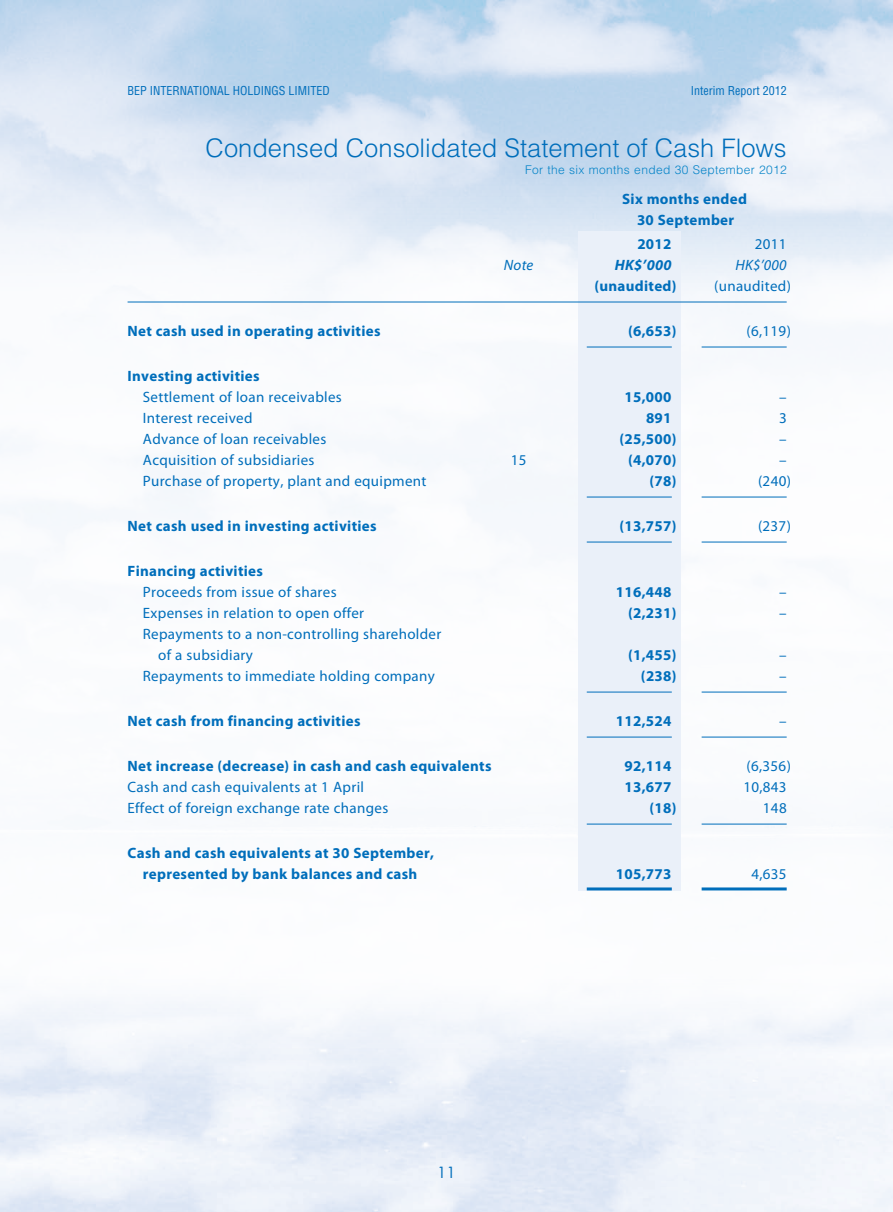
<style>
.page{position:relative;width:893px;height:1212px;background:#fff}
.page>*{position:absolute;margin:0;border:0;box-sizing:border-box;transform-origin:0 0}
.t1{font:300 25.5px "Helvetica LT Std";color:#006ebb}
.t2{font:15px/21px "Myriad Pro";letter-spacing:.02em;color:#006ebb}
.t3{font:700 15px/21px "Myriad Pro";letter-spacing:.02em;color:#006ebb;text-align:center}
.t4{font:italic 15px "Myriad Pro";letter-spacing:.02em;color:#006ebb}
.t5{font:italic 700 15px "Myriad Pro";color:#006ebb}
.t6{font:15px "Futura Std";color:#006ebb}
.t7{font:condensed 12px "Helvetica LT Std";color:#006ebb}
.t8{font:300 12px "Helvetica LT Std";letter-spacing:.03em;color:#0684c8}
</style>
<div class="page">
<div style="left:578px;top:232px;width:102px;height:659px;background:#eaf0f9"></div>
<hr style="left:128px;top:302px;width:659px;height:1px;background:#006ebb">
<hr style="left:587px;top:347px;width:85px;height:1px;background:#006ebb">
<hr style="left:702px;top:347px;width:85px;height:1px;background:#006ebb">
<hr style="left:587px;top:497px;width:85px;height:1px;background:#006ebb">
<hr style="left:702px;top:497px;width:85px;height:1px;background:#006ebb">
<hr style="left:587px;top:542px;width:85px;height:1px;background:#006ebb">
<hr style="left:702px;top:542px;width:85px;height:1px;background:#006ebb">
<hr style="left:587px;top:692px;width:85px;height:1px;background:#006ebb">
<hr style="left:702px;top:692px;width:85px;height:1px;background:#006ebb">
<hr style="left:587px;top:737px;width:85px;height:1px;background:#006ebb">
<hr style="left:702px;top:737px;width:85px;height:1px;background:#006ebb">
<hr style="left:587px;top:824px;width:85px;height:1px;background:#006ebb">
<hr style="left:702px;top:824px;width:85px;height:1px;background:#006ebb">
<hr style="left:587px;top:887px;width:85px;height:3px;background:#006ebb">
<hr style="left:702px;top:887px;width:85px;height:3px;background:#006ebb">
<p class="t7" style="left:128px;top:83px;width:204px">BEP INTERNATIONAL HOLDINGS LIMITED</p>
<p class="t7" style="left:691px;top:83px;width:97px">Interim Report 2012</p>
<h1 class="t1" style="left:206px;top:132px;width:583px">Condensed Consolidated Statement of Cash Flows</h1>
<p class="t8" style="left:525px;top:162px;width:263px">For the six months ended 30 September 2012</p>
<p class="t3" style="left:622px;top:188px;width:126px">Six months ended<br>30 September</p>
<p class="t3" style="left:637px;top:233px;width:36px">2012</p>
<p class="t2" style="left:755px;top:233px;width:33px">2011</p>
<p class="t4" style="left:504px;top:256px;width:31px">Note</p>
<p class="t5" style="left:615px;top:255px;width:58px">HK$’000</p>
<p class="t4" style="left:735px;top:256px;width:53px">HK$’000</p>
<p class="t3" style="left:594px;top:275px;width:84px">(unaudited)</p>
<p class="t2" style="left:714px;top:275px;width:78px">(unaudited)</p>
<p class="t3" style="left:128px;top:320px;width:254px">Net cash used in operating activities</p>
<p class="t3" style="left:628px;top:320px;width:50px">(6,653)</p>
<p class="t2" style="left:747px;top:320px;width:46px">(6,119)</p>
<p class="t3" style="left:128px;top:365px;width:134px">Investing activities</p>
<p class="t2" style="left:143px;top:386px;width:200px">Settlement of loan receivables</p>
<p class="t3" style="left:624px;top:386px;width:49px">15,000</p>
<p class="t2" style="left:779px;top:386px;width:9px">–</p>
<p class="t2" style="left:143px;top:407px;width:111px">Interest received</p>
<p class="t3" style="left:646px;top:407px;width:27px">891</p>
<p class="t2" style="left:779px;top:407px;width:9px">3</p>
<p class="t2" style="left:143px;top:428px;width:185px">Advance of loan receivables</p>
<p class="t3" style="left:619px;top:428px;width:59px">(25,500)</p>
<p class="t2" style="left:779px;top:428px;width:9px">–</p>
<p class="t2" style="left:143px;top:449px;width:173px">Acquisition of subsidiaries</p>
<p class="t2" style="left:511px;top:449px;width:17px">15</p>
<p class="t3" style="left:628px;top:449px;width:50px">(4,070)</p>
<p class="t2" style="left:779px;top:449px;width:9px">–</p>
<p class="t2" style="left:143px;top:470px;width:285px">Purchase of property, plant and equipment</p>
<p class="t3" style="left:650px;top:470px;width:28px">(78)</p>
<p class="t2" style="left:758px;top:470px;width:34px">(240)</p>
<p class="t3" style="left:128px;top:515px;width:251px">Net cash used in investing activities</p>
<p class="t3" style="left:619px;top:515px;width:59px">(13,757)</p>
<p class="t2" style="left:758px;top:515px;width:34px">(237)</p>
<p class="t3" style="left:128px;top:560px;width:137px">Financing activities</p>
<p class="t2" style="left:143px;top:581px;width:195px">Proceeds from issue of shares</p>
<p class="t3" style="left:616px;top:581px;width:57px">116,448</p>
<p class="t2" style="left:779px;top:581px;width:9px">–</p>
<p class="t2" style="left:143px;top:602px;width:223px">Expenses in relation to open offer</p>
<p class="t3" style="left:628px;top:602px;width:50px">(2,231)</p>
<p class="t2" style="left:779px;top:602px;width:9px">–</p>
<p class="t2" style="left:158px;top:623px;width:285px;text-indent:-15px">Repayments to a non-controlling shareholder of a subsidiary</p>
<p class="t3" style="left:628px;top:644px;width:50px">(1,455)</p>
<p class="t2" style="left:779px;top:644px;width:9px">–</p>
<p class="t2" style="left:143px;top:665px;width:293px">Repayments to immediate holding company</p>
<p class="t3" style="left:641px;top:665px;width:37px">(238)</p>
<p class="t2" style="left:779px;top:665px;width:9px">–</p>
<p class="t3" style="left:128px;top:710px;width:234px">Net cash from financing activities</p>
<p class="t3" style="left:616px;top:710px;width:57px">112,524</p>
<p class="t2" style="left:779px;top:710px;width:9px">–</p>
<p class="t3" style="left:128px;top:755px;width:365px">Net increase (decrease) in cash and cash equivalents</p>
<p class="t3" style="left:624px;top:755px;width:49px">92,114</p>
<p class="t2" style="left:747px;top:755px;width:46px">(6,356)</p>
<p class="t2" style="left:128px;top:776px;width:238px">Cash and cash equivalents at 1 April</p>
<p class="t3" style="left:624px;top:776px;width:49px">13,677</p>
<p class="t2" style="left:743px;top:776px;width:45px">10,843</p>
<p class="t2" style="left:128px;top:797px;width:262px">Effect of foreign exchange rate changes</p>
<p class="t3" style="left:650px;top:797px;width:28px">(18)</p>
<p class="t2" style="left:763px;top:797px;width:25px">148</p>
<p class="t3" style="left:128px;top:842px;width:308px">Cash and cash equivalents at 30 September, represented by bank balances and cash</p>
<p class="t3" style="left:616px;top:863px;width:57px">105,773</p>
<p class="t2" style="left:751px;top:863px;width:37px">4,635</p>
<p class="t6" style="left:437px;top:1162px;width:20px">11</p>
</div>
